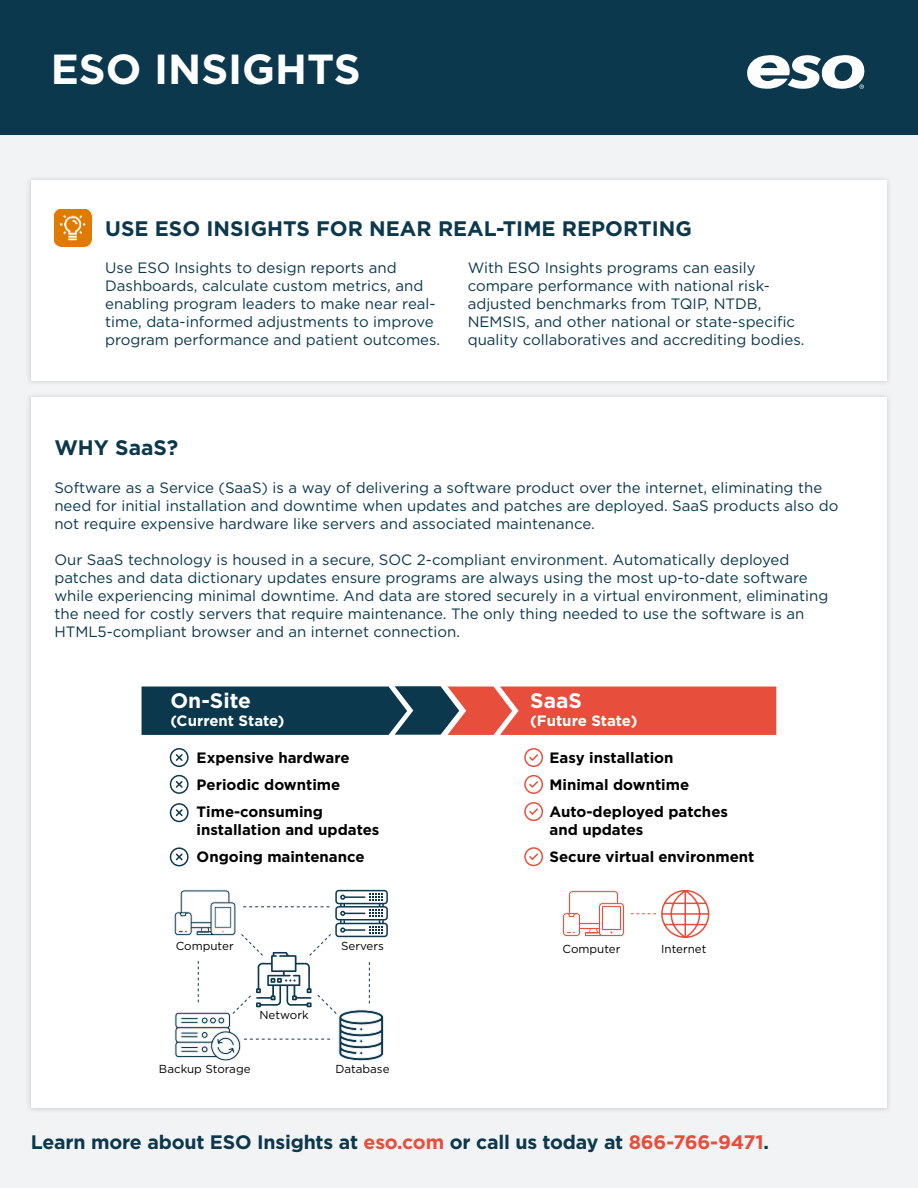
<style>
.page{position:relative;width:918px;height:1188px;background:#f2f3f4}
.page>*{position:absolute;margin:0;border:0;box-sizing:border-box;transform-origin:0 0}
.t1{font:700 42px "Gotham";color:#fff}
.t2{font:700 21px "Gotham";color:#0b384d}
.t3{font:700 21px "Gotham";color:#fff}
.t4{font:700 19.5px "Gotham";letter-spacing:-.01em;color:#0b384d}
.t5{font:15px/18px "Gotham";color:#0b384d}
.t6{font:700 15px/27px "Gotham";color:#000}
.t7{font:700 15px "Gotham";color:#fff}
.t8{font:11.55px "Gotham";color:#000}
.s1{color:#e74e3b}
</style>
<div class="page">
<div style="left:0;top:0;width:918px;height:135px;background:#0b384d"></div>
<div style="left:25px;top:175px;width:867px;height:211px;background:#e8e9ea"></div>
<div style="left:31px;top:180px;width:856px;height:201px;background:#fff"></div>
<div style="left:25px;top:392px;width:867px;height:722px;background:#000;opacity:.15"></div>
<div style="left:31px;top:397px;width:856px;height:711px;background:#fff"></div>
<img style="left:55px;top:210px;width:37px;height:37px">
<svg style="left:338px;top:392px;width:47px;height:722px"></svg>
<div style="left:336px;top:891px;width:51px;height:13px;background:#fff;border-radius:3px"></div>
<div style="left:335px;top:890px;width:53px;height:14px;border:2px solid #0b384d;border-radius:3px"></div>
<div style="left:336px;top:907px;width:51px;height:13px;background:#fff;border-radius:3px"></div>
<div style="left:335px;top:906px;width:53px;height:15px;border:2px solid #0b384d;border-radius:3px"></div>
<div style="left:336px;top:923px;width:51px;height:13px;background:#fff;border-radius:3px"></div>
<div style="left:335px;top:923px;width:53px;height:14px;border:2px solid #0b384d;border-radius:3px"></div>
<svg style="left:562px;top:890px;width:63px;height:47px"></svg>
<svg style="left:631px;top:889px;width:79px;height:49px"></svg>
<svg style="left:524px;top:748px;width:19px;height:19px"></svg>
<svg style="left:524px;top:775px;width:19px;height:19px"></svg>
<svg style="left:524px;top:802px;width:19px;height:19px"></svg>
<svg style="left:524px;top:847px;width:19px;height:19px"></svg>
<svg style="left:174px;top:890px;width:210px;height:172px"></svg>
<svg style="left:170px;top:748px;width:19px;height:19px"></svg>
<svg style="left:170px;top:775px;width:19px;height:19px"></svg>
<svg style="left:170px;top:803px;width:19px;height:19px"></svg>
<svg style="left:170px;top:847px;width:19px;height:19px"></svg>
<svg style="left:142px;top:686px;width:634px;height:49px;background:#804b4b"></svg>
<svg style="left:747px;top:55px;width:118px;height:34px"></svg>
<h1 class="t1" style="left:51px;top:50px;width:311px">ESO INSIGHTS</h1>
<h2 class="t2" style="left:105px;top:219px;width:588px">USE ESO INSIGHTS FOR NEAR REAL-TIME REPORTING</h2>
<p class="t5" style="left:468px;top:260px;width:338px">With ESO Insights programs can easily compare performance with national risk&shy;adjusted benchmarks from TQIP, NTDB, NEMSIS, and other national or state-specific quality collaboratives and accrediting bodies.</p>
<p class="t5" style="left:105px;top:260px;width:337px">Use ESO Insights to design reports and Dashboards, calculate custom metrics, and enabling program leaders to make near real&shy;time, data-informed adjustments to improve program performance and patient outcomes.</p>
<h2 class="t2" style="left:54px;top:438px;width:125px">WHY SaaS?</h2>
<p class="t5" style="left:54px;top:480px;width:786px">Software as a Service (SaaS) is a way of delivering a software product over the internet, eliminating the need for initial installation and downtime when updates and patches are deployed. SaaS products also do not require expensive hardware like servers and associated maintenance.</p>
<p class="t5" style="left:54px;top:552px;width:775px">Our SaaS technology is housed in a secure, SOC 2-compliant environment. Automatically deployed patches and data dictionary updates ensure programs are always using the most up-to-date software while experiencing minimal downtime. And data are stored securely in a virtual environment, eliminating the need for costly servers that require maintenance. The only thing needed to use the software is an HTML5-compliant browser and an internet connection.</p>
<h2 class="t3" style="left:170px;top:691px;width:82px">On-Site</h2>
<p class="t7" style="left:170px;top:714px;width:116px">(Current State)</p>
<p class="t6" style="left:197px;top:745px;width:154px">Expensive hardware<br>Periodic downtime<br>Time-consuming</p>
<p class="t6" style="left:197px;top:817px;width:184px">installation and updates<br>Ongoing maintenance</p>
<h2 class="t3" style="left:530px;top:691px;width:53px">SaaS</h2>
<p class="t7" style="left:530px;top:714px;width:109px">(Future State)</p>
<p class="t6" style="left:550px;top:745px;width:180px">Easy installation<br>Minimal downtime<br>Auto-deployed patches</p>
<p class="t6" style="left:550px;top:817px;width:206px">and updates<br>Secure virtual environment</p>
<p class="t8" style="left:176px;top:940px;width:59px">Computer</p>
<p class="t8" style="left:259px;top:1010px;width:51px">Network</p>
<p class="t8" style="left:159px;top:1064px;width:93px">Backup Storage</p>
<p class="t8" style="left:341px;top:940px;width:44px">Servers</p>
<p class="t8" style="left:563px;top:944px;width:59px">Computer</p>
<p class="t8" style="left:661px;top:944px;width:47px">Internet</p>
<p class="t8" style="left:335px;top:1064px;width:56px">Database</p>
<h3 class="t4" style="left:31px;top:1133px;width:740px">Learn more about ESO Insights at <span class="s1">eso.com</span> or call us today at <span class="s1">866-766-9471</span>.</h3>
</div>
